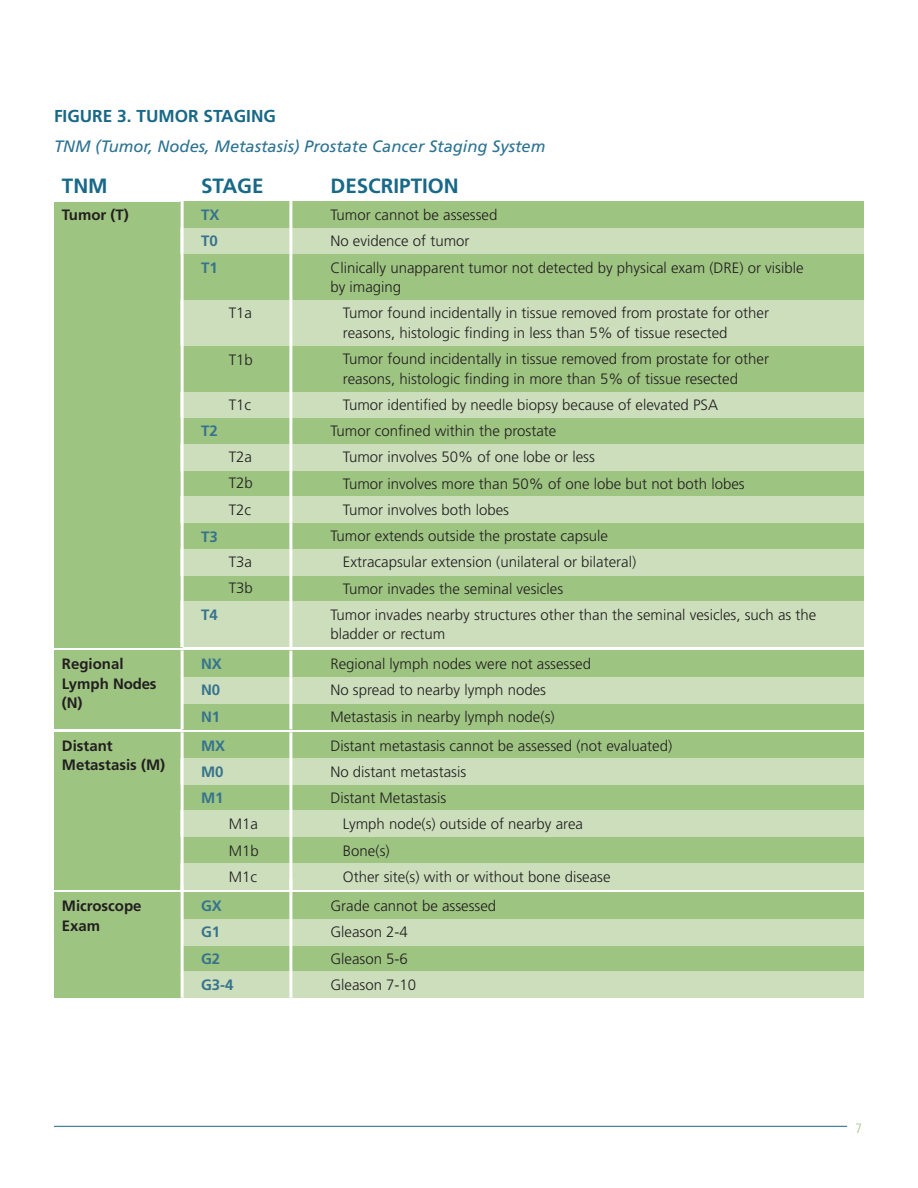
<style>
.page{position:relative;width:918px;height:1188px;background:#fff}
.page>*{position:absolute;margin:0;border:0;box-sizing:border-box;transform-origin:0 0}
.Subhead1{font:700 20.7px "Frutiger LT Pro";color:#186887}
.Subhead1-2{font:700 17.25px "Frutiger LT Pro";color:#186887}
.Subhead2{font:italic 16.5px "Frutiger LT Pro";color:#2c7391}
.Body1{font:300 15px/19.5px "Frutiger LT Pro";color:#231f20}
.Body1-2{font:700 15px/19.5px "Frutiger LT Pro";color:#231f20}
.Body1-3{font:700 15px "Frutiger LT Pro";color:#37738d}
.t1{font:300 condensed 13.5px "Frutiger LT Pro";color:#9ec482}
</style>
<div class="page">
<hr style="left:54px;top:1126px;width:793px;height:1px;background:#186887">
<div style="left:54px;top:202px;width:128px;height:445px;background:#9ec482"></div>
<div style="left:181px;top:202px;width:683px;height:26px;background:#9ec482"></div>
<div style="left:181px;top:418px;width:683px;height:26px;background:#9ec482"></div>
<div style="left:181px;top:470px;width:683px;height:27px;background:#9ec482"></div>
<div style="left:181px;top:523px;width:683px;height:26px;background:#9ec482"></div>
<div style="left:181px;top:575px;width:683px;height:27px;background:#9ec482"></div>
<div style="left:181px;top:228px;width:683px;height:26px;background:#ccdebc"></div>
<div style="left:181px;top:392px;width:683px;height:26px;background:#ccdebc"></div>
<div style="left:181px;top:444px;width:683px;height:26px;background:#ccdebc"></div>
<div style="left:181px;top:497px;width:683px;height:26px;background:#ccdebc"></div>
<div style="left:181px;top:549px;width:683px;height:26px;background:#ccdebc"></div>
<div style="left:181px;top:254px;width:683px;height:46px;background:#9ec482"></div>
<div style="left:181px;top:300px;width:683px;height:46px;background:#ccdebc"></div>
<div style="left:181px;top:602px;width:683px;height:45px;background:#ccdebc"></div>
<div style="left:181px;top:346px;width:683px;height:46px;background:#9ec482"></div>
<hr style="left:289px;top:177px;width:3px;height:470px;background:#fff">
<hr style="left:181px;top:177px;width:3px;height:470px;background:#fff">
<div style="left:54px;top:732px;width:128px;height:157px;background:#9ec482"></div>
<div style="left:181px;top:732px;width:683px;height:27px;background:#9ec482"></div>
<div style="left:181px;top:785px;width:683px;height:26px;background:#9ec482"></div>
<div style="left:181px;top:837px;width:683px;height:26px;background:#9ec482"></div>
<div style="left:181px;top:759px;width:683px;height:26px;background:#ccdebc"></div>
<div style="left:181px;top:811px;width:683px;height:26px;background:#ccdebc"></div>
<div style="left:181px;top:863px;width:683px;height:26px;background:#ccdebc"></div>
<hr style="left:289px;top:732px;width:3px;height:157px;background:#fff">
<hr style="left:181px;top:732px;width:3px;height:157px;background:#fff">
<div style="left:54px;top:650px;width:128px;height:79px;background:#9ec482"></div>
<div style="left:182px;top:651px;width:682px;height:26px;background:#9ec482"></div>
<div style="left:182px;top:703px;width:682px;height:26px;background:#9ec482"></div>
<div style="left:182px;top:677px;width:682px;height:26px;background:#ccdebc"></div>
<hr style="left:289px;top:651px;width:3px;height:78px;background:#fff">
<hr style="left:181px;top:650px;width:3px;height:79px;background:#fff">
<div style="left:54px;top:892px;width:128px;height:106px;background:#9ec482"></div>
<div style="left:182px;top:893px;width:682px;height:26px;background:#9ec482"></div>
<div style="left:182px;top:945px;width:682px;height:26px;background:#9ec482"></div>
<div style="left:182px;top:919px;width:682px;height:26px;background:#ccdebc"></div>
<div style="left:182px;top:971px;width:682px;height:27px;background:#ccdebc"></div>
<hr style="left:289px;top:879px;width:3px;height:119px;background:#fff">
<hr style="left:181px;top:886px;width:3px;height:112px;background:#fff">
<p class="Subhead1-2" style="left:54px;top:106px;width:223px">FIGURE 3. TUMOR STAGING</p>
<p class="Subhead2" style="left:54px;top:137px;width:493px">TNM (Tumor, Nodes, Metastasis) Prostate Cancer Staging System</p>
<p class="Subhead1" style="left:62px;top:173px;width:47px">TNM</p>
<p class="Subhead1" style="left:201px;top:173px;width:64px">STAGE</p>
<p class="Subhead1" style="left:330px;top:173px;width:130px">DESCRIPTION</p>
<p class="Body1-2" style="left:62px;top:205px;width:68px">Tumor (T)</p>
<p class="Body1-3" style="left:201px;top:206px;width:20px">TX</p>
<p class="Body1-3" style="left:201px;top:232px;width:18px">T0</p>
<p class="Body1-3" style="left:201px;top:259px;width:18px">T1</p>
<p class="Body1" style="left:330px;top:205px;width:168px">Tumor cannot be assessed</p>
<p class="Body1" style="left:330px;top:232px;width:141px">No evidence of tumor</p>
<p class="Body1" style="left:330px;top:258px;width:475px">Clinically unapparent tumor not detected by physical exam (DRE) or visible by imaging</p>
<p class="Body1" style="left:343px;top:304px;width:428px">Tumor found incidentally in tissue removed from prostate for other reasons, histologic finding in less than 5% of tissue resected</p>
<p class="Body1" style="left:343px;top:349px;width:428px">Tumor found incidentally in tissue removed from prostate for other reasons, histologic finding in more than 5% of tissue resected</p>
<p class="Body1" style="left:343px;top:395px;width:377px">Tumor identified by needle biopsy because of elevated PSA</p>
<p class="Body1" style="left:330px;top:421px;width:227px">Tumor confined within the prostate</p>
<p class="Body1" style="left:343px;top:448px;width:254px">Tumor involves 50% of one lobe or less</p>
<p class="Body1" style="left:343px;top:474px;width:403px">Tumor involves more than 50% of one lobe but not both lobes</p>
<p class="Body1" style="left:343px;top:500px;width:168px">Tumor involves both lobes</p>
<p class="Body1" style="left:330px;top:526px;width:279px">Tumor extends outside the prostate capsule</p>
<p class="Body1" style="left:343px;top:553px;width:295px">Extracapsular extension (unilateral or bilateral)</p>
<p class="Body1" style="left:343px;top:579px;width:222px">Tumor invades the seminal vesicles</p>
<p class="Body1" style="left:330px;top:605px;width:487px">Tumor invades nearby structures other than the seminal vesicles, such as the bladder or rectum</p>
<p class="Body1" style="left:229px;top:304px;width:25px">T1a</p>
<p class="Body1" style="left:229px;top:350px;width:26px">T1b</p>
<p class="Body1" style="left:229px;top:395px;width:24px">T1c</p>
<p class="Body1-3" style="left:201px;top:422px;width:18px">T2</p>
<p class="Body1" style="left:229px;top:447px;width:25px">T2a</p>
<p class="Body1" style="left:229px;top:474px;width:26px">T2b</p>
<p class="Body1" style="left:229px;top:500px;width:24px">T2c</p>
<p class="Body1-3" style="left:201px;top:528px;width:18px">T3</p>
<p class="Body1" style="left:229px;top:552px;width:25px">T3a</p>
<p class="Body1" style="left:229px;top:579px;width:26px">T3b</p>
<p class="Body1-3" style="left:201px;top:606px;width:18px">T4</p>
<p class="Body1-2" style="left:62px;top:654px;width:96px">Regional<br>Lymph Nodes (N)</p>
<p class="Body1-3" style="left:201px;top:655px;width:22px">NX</p>
<p class="Body1-3" style="left:201px;top:681px;width:21px">N0</p>
<p class="Body1-3" style="left:201px;top:708px;width:21px">N1</p>
<p class="Body1-2" style="left:62px;top:736px;width:105px">Distant<br>Metastasis (M)</p>
<p class="Body1-3" style="left:201px;top:737px;width:26px">MX</p>
<p class="Body1-3" style="left:201px;top:763px;width:24px">M0</p>
<p class="Body1-3" style="left:201px;top:789px;width:24px">M1</p>
<p class="Body1" style="left:229px;top:815px;width:31px">M1a</p>
<p class="Body1" style="left:229px;top:841px;width:32px">M1b</p>
<p class="Body1" style="left:229px;top:867px;width:30px">M1c</p>
<p class="Body1-2" style="left:62px;top:896px;width:81px">Microscope<br>Exam</p>
<p class="Body1-3" style="left:201px;top:897px;width:22px">GX</p>
<p class="Body1-3" style="left:201px;top:923px;width:21px">G1</p>
<p class="Body1-3" style="left:201px;top:950px;width:21px">G2</p>
<p class="Body1-3" style="left:201px;top:976px;width:34px">G3-4</p>
<p class="Body1" style="left:330px;top:654px;width:262px">Regional lymph nodes were not assessed</p>
<p class="Body1" style="left:330px;top:680px;width:217px">No spread to nearby lymph nodes</p>
<p class="Body1" style="left:330px;top:707px;width:226px">Metastasis in nearby lymph node(s)</p>
<p class="Body1" style="left:330px;top:736px;width:343px">Distant metastasis cannot be assessed (not evaluated)</p>
<p class="Body1" style="left:330px;top:762px;width:137px">No distant metastasis</p>
<p class="Body1" style="left:330px;top:788px;width:117px">Distant Metastasis</p>
<p class="Body1" style="left:343px;top:815px;width:242px">Lymph node(s) outside of nearby area</p>
<p class="Body1" style="left:343px;top:841px;width:48px">Bone(s)</p>
<p class="Body1" style="left:343px;top:867px;width:269px">Other site(s) with or without bone disease</p>
<p class="Body1" style="left:330px;top:896px;width:167px">Grade cannot be assessed</p>
<p class="Body1" style="left:330px;top:923px;width:79px">Gleason 2-4</p>
<p class="Body1" style="left:330px;top:949px;width:79px">Gleason 5-6</p>
<p class="Body1" style="left:330px;top:975px;width:87px">Gleason 7-10</p>
<p class="t1" style="left:856px;top:1120px;width:8px">7</p>
</div>
